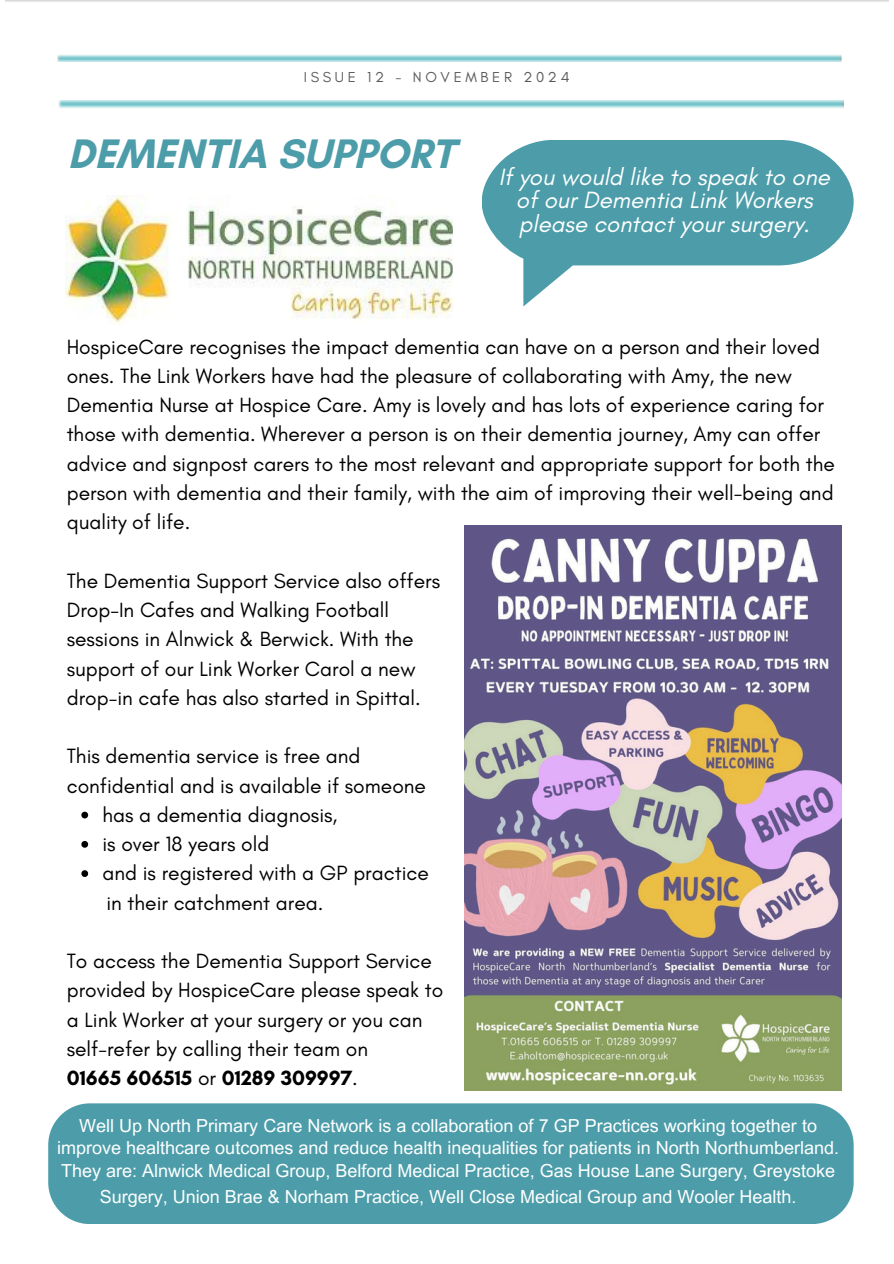
<style>
.page{position:relative;width:894px;height:1264px;background:#fff}
.page>*{position:absolute;margin:0;border:0;box-sizing:border-box;transform-origin:0 0}
.t1{font:700 42px "Glacial Indifference";color:#4c9da9}
.t2{font:italic 24px/23.7px "Glacial Indifference";color:#fff;text-align:center}
.t3{font:21px/29.2px "Glacial Indifference";color:#000}
.t4{font:18px/21.3px "Arial MT Pro";color:#fff;text-align:center}
.t5{font:14.7px "Glacial Indifference";letter-spacing:.25em;color:#595959}
.s1{font-weight:700}
</style>
<div class="page">
<img style="left:5px;top:0;width:882px;height:1224px">
<img style="left:57px;top:54px;width:784px;height:8px">
<img style="left:58px;top:100px;width:785px;height:8px">
<div style="left:48px;top:1103px;width:805px;height:120px;background:#4c9da9"></div>
<img style="left:65px;top:195px;width:387px;height:129px">
<svg style="left:481px;top:140px;width:372px;height:125px;background:#5ca5b0"></svg>
<svg style="left:81px;top:811px;width:7px;height:7px"></svg>
<svg style="left:81px;top:841px;width:7px;height:6px"></svg>
<svg style="left:81px;top:870px;width:7px;height:7px"></svg>
<img style="left:464px;top:525px;width:377px;height:565px">
<h3 class="t5" style="left:304px;top:68px;width:267px">ISSUE 12 - NOVEMBER 2024</h3>
<p class="t1" style="left:68px;top:128px;width:388px">DEMENTIA SUPPORT</p>
<h2 class="t2" style="left:498px;top:164px;width:332px">If you would like to speak to one of our Dementia Link Workers please contact your surgery.</h2>
<h3 class="t3" style="left:67px;top:331px;width:769px">HospiceCare recognises the impact dementia can have on a person and their loved ones. The Link Workers have had the pleasure of collaborating with Amy, the new Dementia Nurse at Hospice Care. Amy is lovely and has lots of experience caring for those with dementia. Wherever a person is on their dementia journey, Amy can offer advice and signpost carers to the most relevant and appropriate support for both the person with dementia and their family, with the aim of improving their well-being and quality of life.</h3>
<h3 class="t3" style="left:67px;top:565px;width:375px">The Dementia Support Service also offers Drop-In Cafes and Walking Football sessions in Alnwick &amp; Berwick. With the support of our Link Worker Carol a new drop-in cafe has also started in Spittal.</h3>
<p class="t3" style="left:67px;top:741px;width:361px">This dementia service is free and confidential and is available if someone</p>
<p class="t3" style="left:102px;top:799px;width:236px">has a dementia diagnosis,</p>
<p class="t3" style="left:102px;top:829px;width:168px">is over 18 years old</p>
<h3 class="t3" style="left:102px;top:858px;width:328px">and is registered with a GP practice</h3>
<h3 class="t3" style="left:106px;top:887px;width:218px">in their catchment area.</h3>
<p class="t3" style="left:67px;top:946px;width:378px">To access the Dementia Support Service provided by HospiceCare please speak to a Link Worker at your surgery or you can self-refer by calling their team on<br><span class="s1">01665 606515</span> or <span class="s1">01289 309997</span>.</p>
<h1 class="t4" style="left:57px;top:1117px;width:783px">Well Up North Primary Care Network is a collaboration of 7 GP Practices working together to improve healthcare outcomes and reduce health inequalities for patients in North Northumberland.</h1>
<h1 class="t4" style="left:61px;top:1160px;width:775px;line-height:25.8px">They are: Alnwick Medical Group, Belford Medical Practice, Gas House Lane Surgery, Greystoke<br>Surgery, Union Brae &amp; Norham Practice, Well Close Medical Group and Wooler Health.</h1>
</div>
